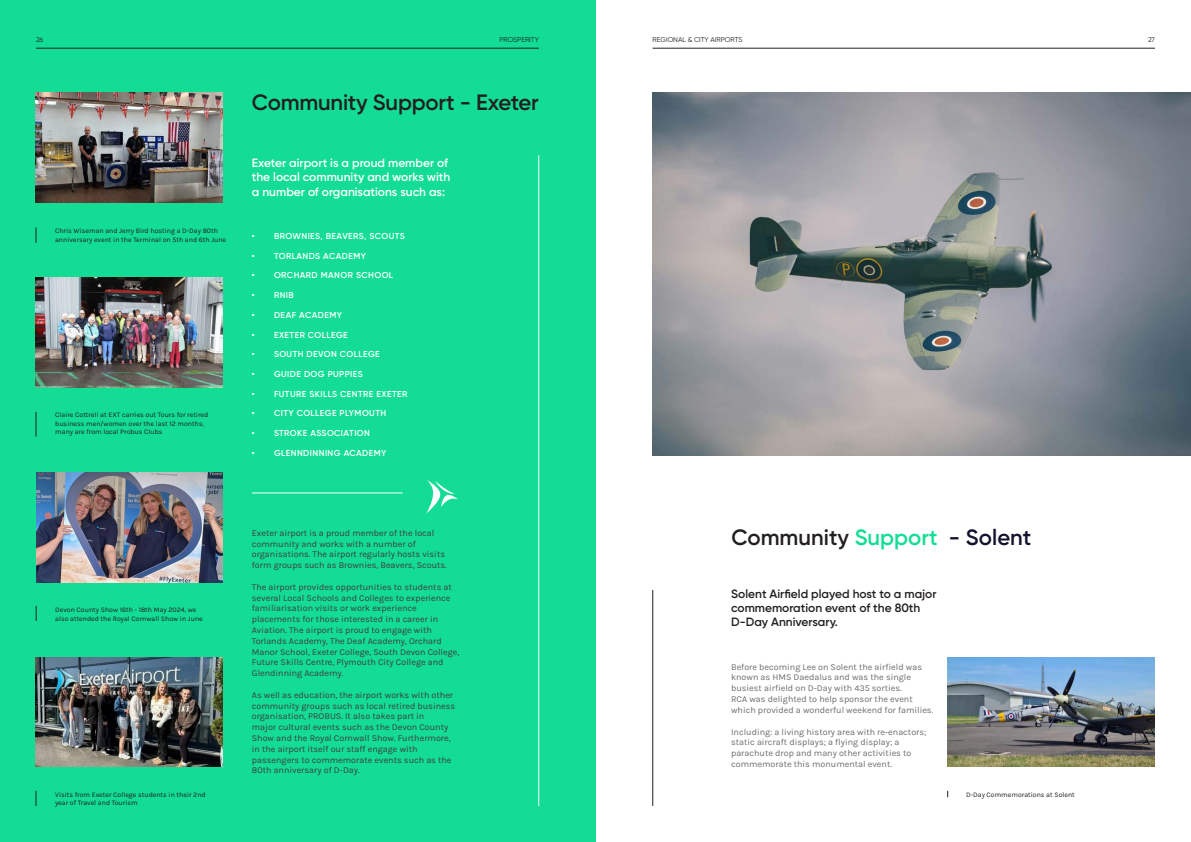
<style>
.page{position:relative;width:1191px;height:842px;background:#fff}
.page>*{position:absolute;margin:0;border:0;box-sizing:border-box;transform-origin:0 0}
.t1{font:600 22.2px "Gilroy";letter-spacing:-.005em;color:#231f20}
.t2{font:600 12px/14.4px "Gilroy";color:#fff}
.t3{font:600 12px/14.4px "Gilroy";color:#231f20}
.t4{font:9px/10.8px "Karla";color:#3e3e3f}
.t5{font:9px/10.8px "Karla";color:#6c6d70}
.t6{font:600 8.6px "Gilroy";letter-spacing:.05em;color:#fff}
.t7{font:7px/8.4px "Karla";color:#231f20}
.t8{font:7px "Gilroy";color:#231f20}
.s1{color:#13dd94}
.s2{color:#13142c}
</style>
<div class="page">
<div style="left:0;top:0;width:596px;height:842px;background:#13dd94"></div>
<hr style="left:652px;top:48px;width:503px;height:1px;background:#231f20">
<hr style="left:36px;top:48px;width:503px;height:1px;background:#231f20">
<hr style="left:652px;top:590px;width:1px;height:216px;background:#231f20">
<hr style="left:538px;top:155px;width:1px;height:651px;background:#fff">
<hr style="left:252px;top:493px;width:151px;height:1px;background:#fff">
<img style="left:947px;top:657px;width:208px;height:110px">
<img style="left:652px;top:92px;width:539px;height:364px">
<img style="left:36px;top:278px;width:187px;height:110px">
<svg style="left:36px;top:412px;width:1px;height:24px"></svg>
<img style="left:36px;top:92px;width:187px;height:110px">
<svg style="left:36px;top:228px;width:1px;height:15px"></svg>
<img style="left:36px;top:472px;width:187px;height:111px">
<svg style="left:36px;top:606px;width:1px;height:15px"></svg>
<img style="left:36px;top:657px;width:187px;height:110px">
<svg style="left:36px;top:791px;width:1px;height:15px"></svg>
<svg style="left:426px;top:480px;width:32px;height:33px"></svg>
<p class="t8" style="left:36px;top:35px;width:9px">26</p>
<p class="t8" style="left:499px;top:35px;width:41px">PROSPERITY</p>
<p class="t8" style="left:652px;top:35px;width:91px">REGIONAL &amp; CITY AIRPORTS</p>
<p class="t8" style="left:1148px;top:35px;width:8px">27</p>
<p class="t1" style="left:252px;top:89px;width:288px">Community Support - Exeter</p>
<p class="t7" style="left:55px;top:226px;width:173px">Chris Wiseman and Jerry Bird hosting a D-Day 80th anniversary event in the Terminal on 5th and 6th June</p>
<p class="t7" style="left:55px;top:410px;width:155px">Claire Cottrell at EXT carries out Tours for retired business men/women over the last 12 months, many are from local Probus Clubs</p>
<p class="t2" style="left:252px;top:155px;width:200px">Exeter airport is a proud member of the local community and works with a number of organisations such as:</p>
<p class="t6" style="left:252px;top:231px;width:154px">• BROWNIES, BEAVERS, SCOUTS</p>
<p class="t6" style="left:252px;top:250px;width:116px">• TORLANDS ACADEMY</p>
<p class="t6" style="left:252px;top:270px;width:143px">• ORCHARD MANOR SCHOOL</p>
<p class="t6" style="left:252px;top:290px;width:43px">• RNIB</p>
<p class="t6" style="left:252px;top:309px;width:92px">• DEAF ACADEMY</p>
<p class="t6" style="left:252px;top:329px;width:97px">• EXETER COLLEGE</p>
<p class="t6" style="left:252px;top:349px;width:129px">• SOUTH DEVON COLLEGE</p>
<p class="t6" style="left:252px;top:368px;width:113px">• GUIDE DOG PUPPIES</p>
<p class="t6" style="left:252px;top:388px;width:157px">• FUTURE SKILLS CENTRE EXETER</p>
<p class="t6" style="left:252px;top:408px;width:136px">• CITY COLLEGE PLYMOUTH</p>
<p class="t6" style="left:252px;top:428px;width:120px">• STROKE ASSOCIATION</p>
<p class="t6" style="left:252px;top:447px;width:136px">• GLENNDINNING ACADEMY</p>
<p class="t7" style="left:55px;top:606px;width:143px">Devon County Show 16th - 18th May 2024, we</p>
<p class="t7" style="left:55px;top:614px;width:149px">also attended the Royal Cornwall Show in June</p>
<p class="t7" style="left:55px;top:790px;width:152px">Visits from Exeter College students in their 2nd year of Travel and Tourism</p>
<p class="t4" style="left:252px;top:527px;width:196px">Exeter airport is a proud member of the local community and works with a number of organisations. The airport regularly hosts visits form groups such as Brownies, Beavers, Scouts.</p>
<p class="t4" style="left:252px;top:581px;width:209px">The airport provides opportunities to students at several Local Schools and Colleges to experience familiarisation visits or work experience placements for those interested in a career in Aviation. The airport is proud to engage with Torlands Academy, The Deaf Academy, Orchard Manor School, Exeter College, South Devon College, Future Skills Centre, Plymouth City College and Glendinning Academy.</p>
<p class="t4" style="left:252px;top:689px;width:205px">As well as education, the airport works with other community groups such as local retired business organisation, PROBUS. It also takes part in</p>
<p class="t4" style="left:252px;top:721px;width:201px">major cultural events such as the Devon County Show and the Royal Cornwall Show. Furthermore, in the airport itself our staff engage with passengers to commemorate events such as the 80th anniversary of D-Day.</p>
<p class="t1" style="left:731px;top:524px;width:301px">Community <span class="s1">Support</span> <span class="s2">- Solent</span></p>
<p class="t3" style="left:731px;top:586px;width:207px">Solent Airfield played host to a major commemoration event of the 80th<br>D-Day Anniversary.</p>
<p class="t5" style="left:731px;top:661px;width:192px">Before becoming Lee on Solent the airfield was known as HMS Daedalus and was the single busiest airfield on D-Day with 435 sorties.</p>
<p class="t5" style="left:731px;top:693px;width:204px">RCA was delighted to help sponsor the event which provided a wonderful weekend for families.</p>
<p class="t5" style="left:731px;top:726px;width:197px">Including: a living history area with re-enactors; static aircraft displays; a flying display; a parachute drop and many other activities to commemorate this monumental event.</p>
<p class="t7" style="left:966px;top:790px;width:110px">D-Day Commemorations at Solent</p>
</div>
